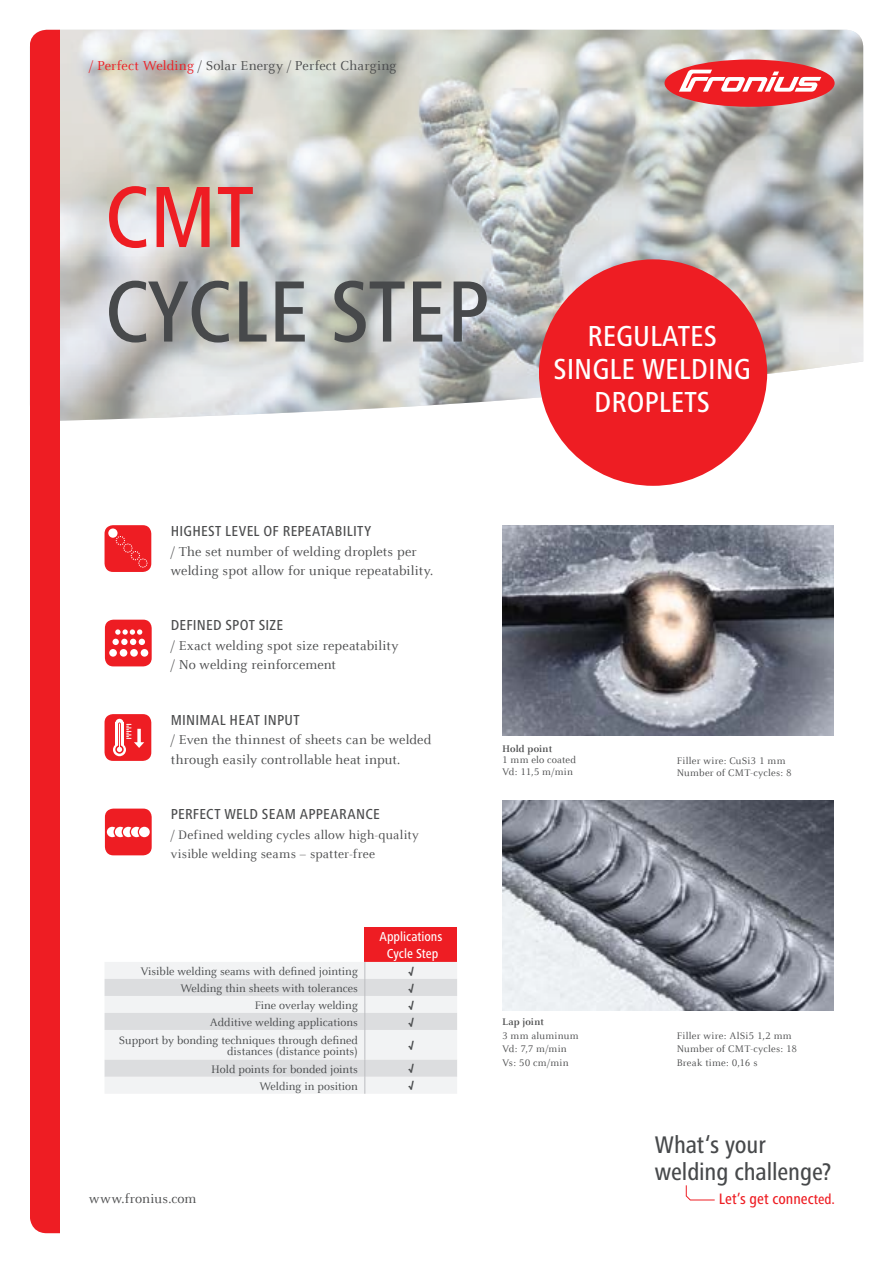
<style>
.page{position:relative;width:893px;height:1263px;background:#fff}
.page>*{position:absolute;margin:0;border:0;box-sizing:border-box;transform-origin:0 0}
.t1{font:500 condensed 90px "Frutiger Next LTW1 G";color:#47494b}
.t2{font:500 condensed 90px "Frutiger Next LTW1 G";color:#ee1d23}
.t3{font:500 condensed 30px/33px "Frutiger Next LTW1 G";color:#fff;text-align:center}
.t4{font:500 condensed 24.9px/26.8px "Frutiger Next LTW1 G";letter-spacing:-.005em;color:#47494b}
.t5{font:500 condensed 15.6px "Frutiger Next LTW1 G";color:#ee1d23}
.t6{font:500 condensed 15px "Frutiger Next LTW1 G";letter-spacing:.015em;color:#4b4c4d}
.t7{font:14.25px/19.5px "Celeste Offc Pro";letter-spacing:.01em;color:#4b4c4d}
.t8{font:13.5px/19.5px "Celeste Offc Pro";letter-spacing:.015em;color:#4b4c4d}
.t9{font:500 condensed 13.5px/16.5px "Frutiger Next LTW1 G";color:#fff;text-align:center}
.t10{font:12px/10.9px "Celeste Offc Pro";color:#47494b;text-align:right}
.t11{font:10.5px/13.5px "Celeste Offc Pro";letter-spacing:.025em;color:#4b4c4d}
.t12{font:700 10.5px "Celeste Offc Pro";letter-spacing:.01em;color:#4b4c4d}
.t13{font:900 condensed 9px "Frutiger Next LTW1 G";color:#47494b}
.s1{color:#ee1d23}
.s2{font-size:14.7px}
</style>
<div class="page">
<img style="left:60px;top:30px;width:803px;height:391px">
<div style="left:30px;top:30px;width:30px;height:1203px;background:#ee1d23"></div>
<div style="left:664px;top:60px;width:171px;height:47px;background:#ee1d23;border-radius:50%"></div>
<svg style="left:679px;top:70px;width:142px;height:22px"></svg>
<svg style="left:685px;top:1185px;width:30px;height:16px"></svg>
<div style="left:105px;top:525px;width:46px;height:47px;background:#ee1d23;border-radius:9px"></div>
<svg style="left:108px;top:528px;width:10px;height:10px"></svg>
<svg style="left:115px;top:535px;width:33px;height:33px"></svg>
<div style="left:539px;top:259px;width:228px;height:227px;background:#ee1d23;border-radius:50%"></div>
<div style="left:105px;top:808px;width:47px;height:47px;background:#ee1d23;border-radius:9px"></div>
<div style="left:365px;top:928px;width:92px;height:34px;background:#ee1d23"></div>
<svg style="left:105px;top:962px;width:352px;height:132px"></svg>
<div style="left:105px;top:714px;width:46px;height:47px;background:#ee1d23;border-radius:9px"></div>
<svg style="left:113px;top:743px;width:13px;height:13px"></svg>
<div style="left:115px;top:723px;width:9px;height:22px;background:#fff"></div>
<svg style="left:115px;top:719px;width:9px;height:8px"></svg>
<svg style="left:115px;top:745px;width:9px;height:9px"></svg>
<svg style="left:117px;top:724px;width:27px;height:28px"></svg>
<div style="left:105px;top:620px;width:47px;height:46px;background:#ee1d23;border-radius:9px"></div>
<div style="left:112px;top:639px;width:7px;height:6px;background:#fff;border-radius:50%"></div>
<div style="left:109px;top:649px;width:8px;height:8px;background:#fff;border-radius:50%"></div>
<div style="left:120px;top:649px;width:7px;height:8px;background:#fff;border-radius:50%"></div>
<div style="left:130px;top:649px;width:8px;height:8px;background:#fff;border-radius:50%"></div>
<svg style="left:115px;top:629px;width:30px;height:16px"></svg>
<div style="left:141px;top:649px;width:7px;height:8px;background:#fff;border-radius:50%"></div>
<svg style="left:107px;top:827px;width:32px;height:10px"></svg>
<div style="left:139px;top:827px;width:11px;height:10px;background:#fff;border-radius:50%"></div>
<img style="left:502px;top:800px;width:331px;height:211px">
<img style="left:502px;top:525px;width:331px;height:211px">
<p class="t7" style="left:89px;top:56px;width:309px"><span class="s1">/ Perfect Welding</span> / Solar Energy / Perfect Charging</p>
<h1 class="t2" style="left:105px;top:166px;width:151px">CMT</h1>
<h1 class="t1" style="left:105px;top:260px;width:386px">CYCLE STEP</h1>
<h2 class="t3" style="left:553px;top:319px;width:199px">REGULATES<br>SINGLE WELDING<br>DROPLETS</h2>
<p class="t6" style="left:171px;top:522px;width:202px">HIGHEST LEVEL OF REPEATABILITY</p>
<p class="t7" style="left:171px;top:541px;width:264px">/ The set number of welding droplets per welding spot allow for unique repeatability.</p>
<p class="t6" style="left:171px;top:617px;width:112px">DEFINED SPOT SIZE</p>
<p class="t7" style="left:171px;top:635px;width:229px">/ Exact welding spot size repeatability / No welding reinforcement</p>
<p class="t6" style="left:171px;top:711px;width:20px">MINIMA</p>
<p class="t6" style="left:220px;top:711px;width:80px">L HEAT INPUT</p>
<p class="t7" style="left:171px;top:730px;width:262px">/ Even the thinnest of sheets can be welded through easily controllable heat input.</p>
<p class="t6" style="left:171px;top:806px;width:209px">PERFECT WELD SEAM APPEARANCE</p>
<p class="t8" style="left:171px;top:825px;width:250px">/ Defined welding cycles allow high-quality visible welding seams – spatter-free</p>
<p class="t9" style="left:380px;top:929px;width:64px">APPLICATIONS<br>CYCLE STEP</p>
<p class="t10" style="left:140px;top:965px;width:219px">Visible welding seams with defined jointing</p>
<p class="t13" style="left:408px;top:965px;width:7px">√</p>
<p class="t10" style="left:180px;top:982px;width:179px">Welding thin sheets with tolerances</p>
<p class="t13" style="left:408px;top:982px;width:7px">√</p>
<p class="t10" style="left:255px;top:999px;width:105px">Fine overlay welding</p>
<p class="t13" style="left:408px;top:999px;width:7px">√</p>
<p class="t10" style="left:210px;top:1016px;width:149px">Additive welding applications</p>
<p class="t13" style="left:408px;top:1016px;width:7px">√</p>
<p class="t10" style="left:119px;top:1034px;width:241px">Support by bonding techniques through defined distances (distance points)</p>
<p class="t13" style="left:408px;top:1040px;width:7px">√</p>
<p class="t10" style="left:211px;top:1063px;width:148px">Hold points for bonded joints</p>
<p class="t13" style="left:408px;top:1063px;width:7px">√</p>
<p class="t10" style="left:259px;top:1080px;width:100px">Welding in position</p>
<p class="t13" style="left:408px;top:1080px;width:7px">√</p>
<p class="t12" style="left:502px;top:742px;width:52px">Hold point</p>
<p class="t11" style="left:502px;top:753px;width:75px;line-height:12px">1 mm elo coated<br>Vd: 11,5 m/min</p>
<p class="t11" style="left:677px;top:755px;width:116px;line-height:12px">Filler wire: CuSi3 1 mm<br>Number of CMT-cycles: 8</p>
<p class="t12" style="left:502px;top:1015px;width:43px">Lap joint</p>
<p class="t11" style="left:502px;top:1028px;width:78px">3 mm aluminum<br>Vd: 7,7 m/min<br>Vs: 50 cm/min</p>
<p class="t11" style="left:677px;top:1028px;width:122px">Filler wire: AlSi5 1,2 mm<br>Number of CMT-cycles: 18<br>Break time: 0,16 s</p>
<h3 class="t4" style="left:655px;top:1132px;width:178px">WHAT‘S YOUR<br>WELDING CHALLENGE?</h3>
<p class="t7" style="left:89px;top:1189px;width:109px">www.fronius.com</p>
<p class="t5" style="left:719px;top:1190px;width:118px">LET’S GET CONNEC<span class="s2">TED.</span></p>
</div>
